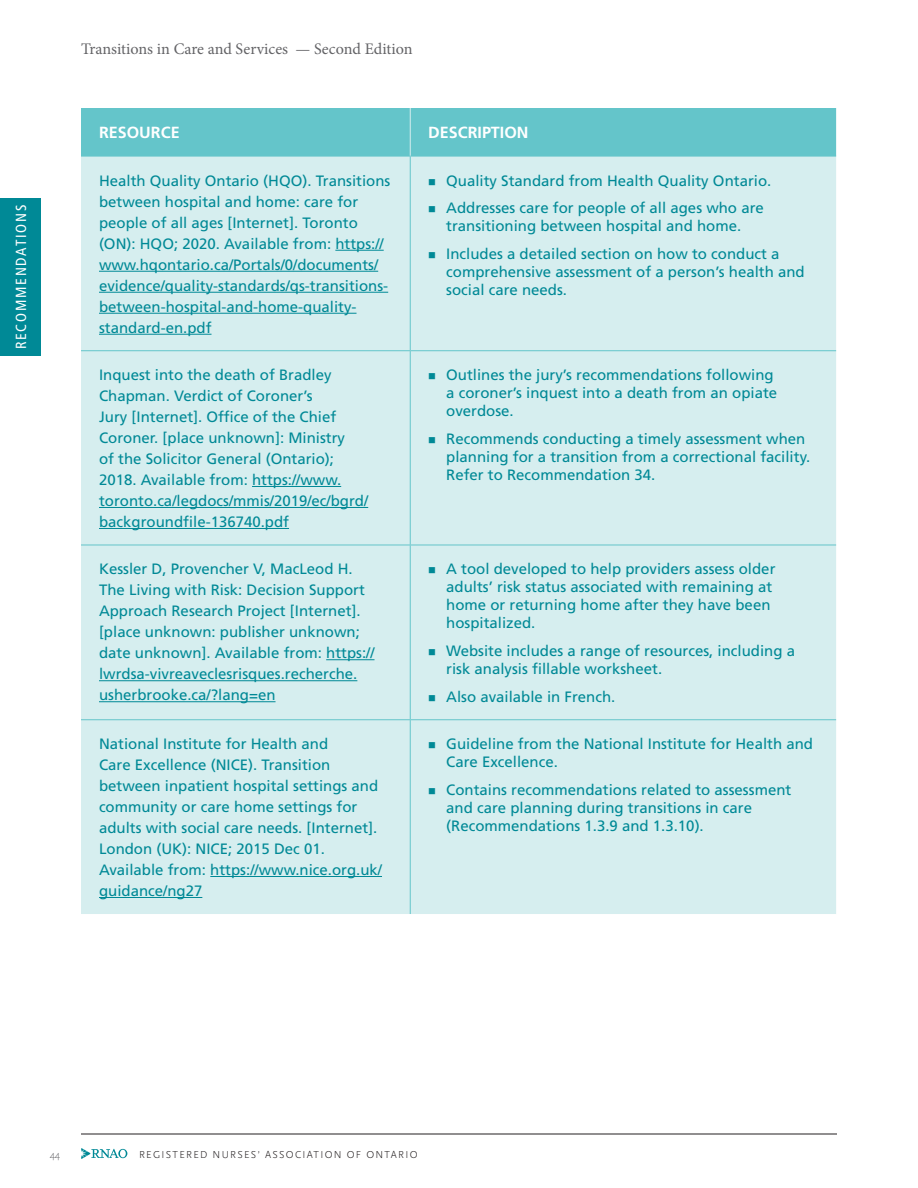
<style>
.page{position:relative;width:918px;height:1188px;background:#fff}
.page>*{position:absolute;margin:0;border:0;box-sizing:border-box;transform-origin:0 0}
.t1{font:16.2px "Minion Pro";color:#636366}
.TABLE___HEADER_white{font:700 16.2px "Frutiger LT Std";color:#fff}
.TABLE__main_text_-_GR{font:15px/21px "Frutiger LT Std";color:#008996}
.TABLE__Tabs_1{font:15px/18px "Frutiger LT Std";color:#008996}
.t2{font:condensed 14.7px "Frutiger LT Std";letter-spacing:.12em;color:#fff}
.t3{font:300 10.5px "Scala Sans OT";letter-spacing:.12em;color:#231f20}
.t4{font:300 10.5px "Scala Sans OT";color:#636366}
</style>
<div class="page">
<hr style="left:81px;top:1134px;width:756px;height:1px;background:#231f20">
<svg style="left:81px;top:1148px;width:46px;height:11px"></svg>
<div style="left:0;top:198px;width:41px;height:158px;background:#008996"></div>
<div style="left:81px;top:108px;width:755px;height:48px;background:#64c5ca"></div>
<div style="left:81px;top:157px;width:755px;height:757px;background:#d6eeef"></div>
<hr style="left:81px;top:156px;width:329px;height:1px;background:#64c5ca">
<hr style="left:410px;top:156px;width:426px;height:1px;background:#64c5ca">
<hr style="left:410px;top:156px;width:1px;height:194px;background:#64c5ca">
<hr style="left:81px;top:350px;width:329px;height:1px;background:#64c5ca">
<hr style="left:410px;top:350px;width:426px;height:1px;background:#64c5ca">
<hr style="left:410px;top:351px;width:1px;height:194px;background:#64c5ca">
<hr style="left:81px;top:545px;width:329px;height:1px;background:#64c5ca">
<hr style="left:410px;top:545px;width:426px;height:1px;background:#64c5ca">
<hr style="left:410px;top:545px;width:1px;height:174px;background:#64c5ca">
<hr style="left:81px;top:719px;width:329px;height:1px;background:#64c5ca">
<hr style="left:410px;top:719px;width:426px;height:1px;background:#64c5ca">
<hr style="left:410px;top:720px;width:1px;height:194px;background:#64c5ca">
<hr style="left:410px;top:108px;width:1px;height:48px;background:#d6eeef">
<hr style="left:335px;top:250px;width:49px;height:1px;background:#008996">
<hr style="left:99px;top:271px;width:279px;height:1px;background:#008996">
<hr style="left:99px;top:292px;width:289px;height:1px;background:#008996">
<hr style="left:99px;top:313px;width:258px;height:1px;background:#008996">
<hr style="left:99px;top:334px;width:113px;height:1px;background:#008996">
<hr style="left:252px;top:486px;width:89px;height:1px;background:#008996">
<hr style="left:99px;top:507px;width:269px;height:1px;background:#008996">
<hr style="left:99px;top:528px;width:190px;height:1px;background:#008996">
<hr style="left:326px;top:659px;width:49px;height:1px;background:#008996">
<hr style="left:99px;top:680px;width:258px;height:1px;background:#008996">
<hr style="left:99px;top:701px;width:177px;height:1px;background:#008996">
<hr style="left:210px;top:876px;width:172px;height:1px;background:#008996">
<hr style="left:99px;top:897px;width:103px;height:1px;background:#008996">
<p class="t2" style="left:13px;top:349px;width:146px;rotate:-90deg">RECOMMENDATIONS</p>
<p class="t1" style="left:81px;top:38px;width:333px">Transitions in Care and Services — Second Edition</p>
<p class="TABLE___HEADER_white" style="left:99px;top:123px;width:82px">RESOURCE</p>
<p class="TABLE___HEADER_white" style="left:428px;top:123px;width:102px">DESCRIPTION</p>
<p class="TABLE__main_text_-_GR" style="left:99px;top:170px;width:293px">Health Quality Ontario (HQO). Transitions between hospital and home: care for people of all ages [Internet]. Toronto (ON): HQO; 2020. Available from: https:// www.hqontario.ca/Portals/0/documents/ evidence/quality-standards/qs-transitions&shy;between-hospital-and-home-quality&shy;standard-en.pdf</p>
<p class="TABLE__Tabs_1" style="left:428px;top:172px;width:345px">■ Quality Standard from Health Quality Ontario.</p>
<p class="TABLE__Tabs_1" style="left:428px;top:199px;width:337px;text-align:center">■ Addresses care for people of all ages who are transitioning between hospital and home.</p>
<p class="TABLE__Tabs_1" style="left:446px;top:245px;width:360px;text-indent:-18px">■ Includes a detailed section on how to conduct a comprehensive assessment of a person’s health and social care needs.</p>
<p class="TABLE__main_text_-_GR" style="left:99px;top:364px;width:271px">Inquest into the death of Bradley Chapman. Verdict of Coroner’s<br>Jury [Internet]. Office of the Chief Coroner. [place unknown]: Ministry<br>of the Solicitor General (Ontario); 2018. Available from: https://www. toronto.ca/legdocs/mmis/2019/ec/bgrd/ backgroundfile-136740.pdf</p>
<p class="TABLE__Tabs_1" style="left:446px;top:366px;width:332px;text-indent:-18px">■ Outlines the jury’s recommendations following a coroner’s inquest into a death from an opiate overdose.</p>
<p class="TABLE__Tabs_1" style="left:446px;top:430px;width:365px;text-indent:-18px">■ Recommends conducting a timely assessment when planning for a transition from a correctional facility.<br>Refer to Recommendation 34.</p>
<p class="TABLE__main_text_-_GR" style="left:99px;top:559px;width:277px">Kessler D, Provencher V, MacLeod H.<br>The Living with Risk: Decision Support Approach Research Project [Internet]. [place unknown: publisher unknown; date unknown]. Available from: https:// lwrdsa-vivreaveclesrisques.recherche. usherbrooke.ca/?lang=en</p>
<p class="TABLE__Tabs_1" style="left:446px;top:560px;width:331px;text-indent:-18px">■ A tool developed to help providers assess older adults’ risk status associated with remaining at home or returning home after they have been hospitalized.</p>
<p class="TABLE__Tabs_1" style="left:446px;top:642px;width:350px;text-indent:-18px">■ Website includes a range of resources, including a risk analysis fillable worksheet.</p>
<p class="TABLE__Tabs_1" style="left:428px;top:688px;width:189px">■ Also available in French.</p>
<p class="TABLE__main_text_-_GR" style="left:99px;top:733px;width:285px">National Institute for Health and<br>Care Excellence (NICE). Transition between inpatient hospital settings and community or care home settings for adults with social care needs. [Internet].<br>London (UK): NICE; 2015 Dec 01.<br>Available from: https://www.nice.org.uk/ guidance/ng27</p>
<p class="TABLE__Tabs_1" style="left:446px;top:735px;width:368px;text-indent:-18px">■ Guideline from the National Institute for Health and<br>Care Excellence.</p>
<p class="TABLE__Tabs_1" style="left:446px;top:781px;width:347px;text-indent:-18px">■ Contains recommendations related to assessment and care planning during transitions in care (Recommendations 1.3.9 and 1.3.10).</p>
<p class="t4" style="left:50px;top:1148px;width:12px">44</p>
<p class="t3" style="left:139px;top:1148px;width:280px">REGISTERED NURSES’ ASSOCIATION OF ONTARIO</p>
</div>
